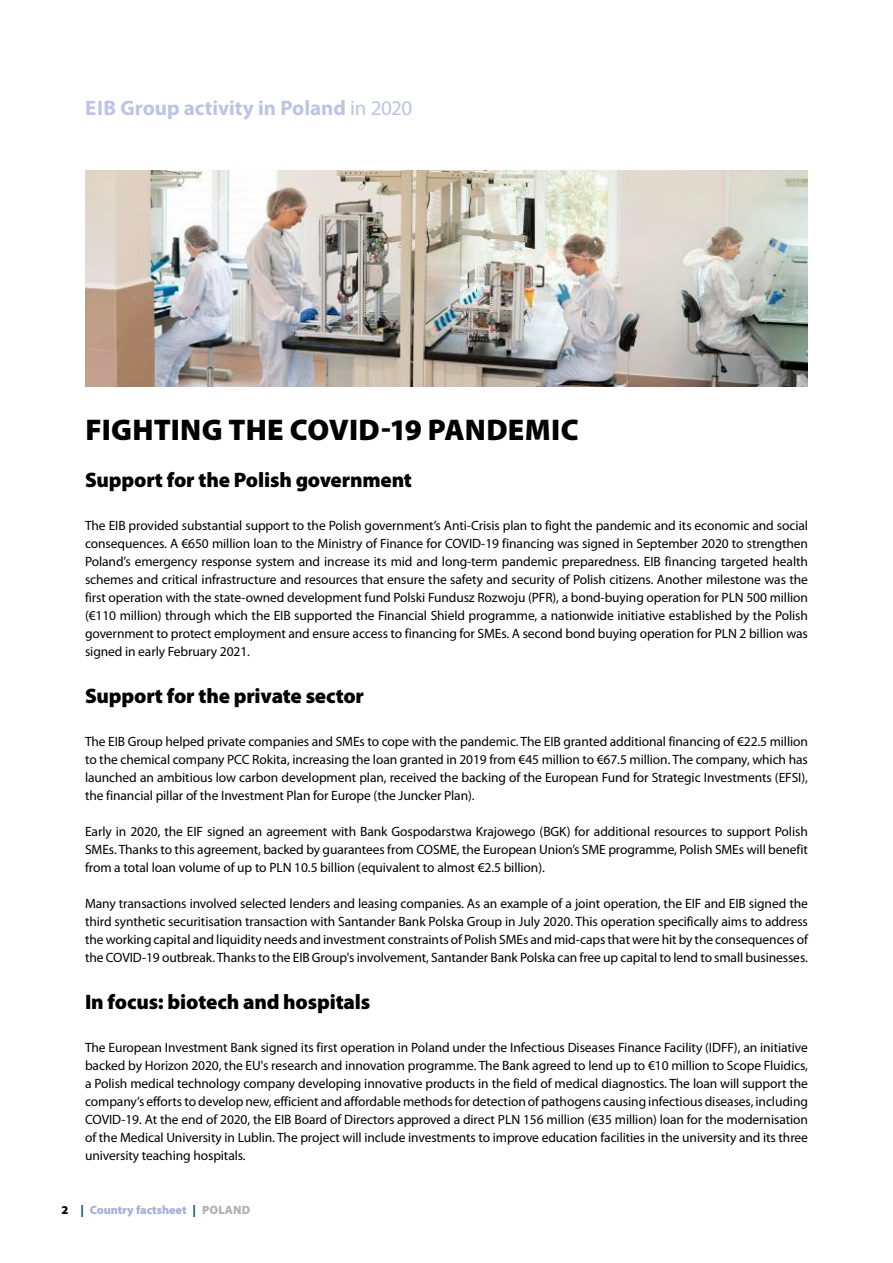
<style>
.page{position:relative;width:893px;height:1263px;background:#fff}
.page>*{position:absolute;margin:0;border:0;box-sizing:border-box;transform-origin:0 0}
.t1{font:900 30px "Myriad Pro";letter-spacing:.01em;color:#000}
.t2{font:900 21px "Myriad Pro";letter-spacing:-.01em;color:#000}
.t3{font:700 21px "Myriad Pro";color:#bcc4e5}
.t4{font:13.5px/18px "Myriad Pro";letter-spacing:-.005em;color:#000;text-align:justify}
.t5{font:900 12px "Myriad Pro";letter-spacing:-.005em;color:#a5b1db}
.s1{font-weight:400}
.s2{color:#000}
.s3{color:#0051a0}
.s4{color:#b3b2b2}
</style>
<div class="page">
<img style="left:85px;top:170px;width:723px;height:216px">
<h2 class="t3" style="left:85px;top:96px;width:329px">EIB Group activity in Poland <span class="s1">in 2020</span></h2>
<h1 class="t1" style="left:85px;top:413px;width:495px">FIGHTING THE COVID-19 PANDEMIC</h1>
<h2 class="t2" style="left:85px;top:468px;width:328px">Support for the Polish government</h2>
<p class="t4" style="left:85px;top:517px;width:724px">The EIB provided substantial support to the Polish government’s Anti-Crisis plan to fight the pandemic and its economic and social consequences. A €650 million loan to the Ministry of Finance for COVID-19 financing was signed in September 2020 to strengthen Poland’s emergency response system and increase its mid and long-term pandemic preparedness. EIB financing targeted health schemes and critical infrastructure and resources that ensure the safety and security of Polish citizens. Another milestone was the first operation with the state-owned development fund Polski Fundusz Rozwoju (PFR), a bond-buying operation for PLN 500 million (€110 million) through which the EIB supported the Financial Shield programme, a nationwide initiative established by the Polish government to protect employment and ensure access to financing for SMEs. A second bond buying operation for PLN 2 billion was signed in early February 2021.</p>
<h2 class="t2" style="left:85px;top:684px;width:281px">Support for the private sector</h2>
<p class="t4" style="left:85px;top:733px;width:724px">The EIB Group helped private companies and SMEs to cope with the pandemic. The EIB granted additional financing of €22.5 million to the chemical company PCC Rokita, increasing the loan granted in 2019 from €45 million to €67.5 million. The company, which has launched an ambitious low carbon development plan, received the backing of the European Fund for Strategic Investments (EFSI), the financial pillar of the Investment Plan for Europe (the Juncker Plan).</p>
<p class="t4" style="left:85px;top:823px;width:724px">Early in 2020, the EIF signed an agreement with Bank Gospodarstwa Krajowego (BGK) for additional resources to support Polish SMEs. Thanks to this agreement, backed by guarantees from COSME, the European Union’s SME programme, Polish SMEs will benefit from a total loan volume of up to PLN 10.5 billion (equivalent to almost €2.5 billion).</p>
<p class="t4" style="left:85px;top:895px;width:724px">Many transactions involved selected lenders and leasing companies. As an example of a joint operation, the EIF and EIB signed the third synthetic securitisation transaction with Santander Bank Polska Group in July 2020. This operation specifically aims to address the working capital and liquidity needs and investment constraints of Polish SMEs and mid-caps that were hit by the consequences of the COVID-19 outbreak. Thanks to the EIB Group's involvement, Santander Bank Polska can free up capital to lend to small businesses.</p>
<h2 class="t2" style="left:85px;top:990px;width:287px">In focus: biotech and hospitals</h2>
<p class="t4" style="left:85px;top:1039px;width:724px">The European Investment Bank signed its first operation in Poland under the Infectious Diseases Finance Facility (IDFF), an initiative backed by Horizon 2020, the EU's research and innovation programme. The Bank agreed to lend up to €10 million to Scope Fluidics, a Polish medical technology company developing innovative products in the field of medical diagnostics. The loan will support the company’s efforts to develop new, efficient and affordable methods for detection of pathogens causing infectious diseases, including COVID-19. At the end of 2020, the EIB Board of Directors approved a direct PLN 156 million (€35 million) loan for the modernisation of the Medical University in Lublin. The project will include investments to improve education facilities in the university and its three university teaching hospitals.</p>
<p class="t5" style="left:62px;top:1203px;width:190px"><span class="s2">2</span> <span class="s3">|</span> Country factsheet <span class="s3">|</span> <span class="s4">POLAND</span></p>
</div>
